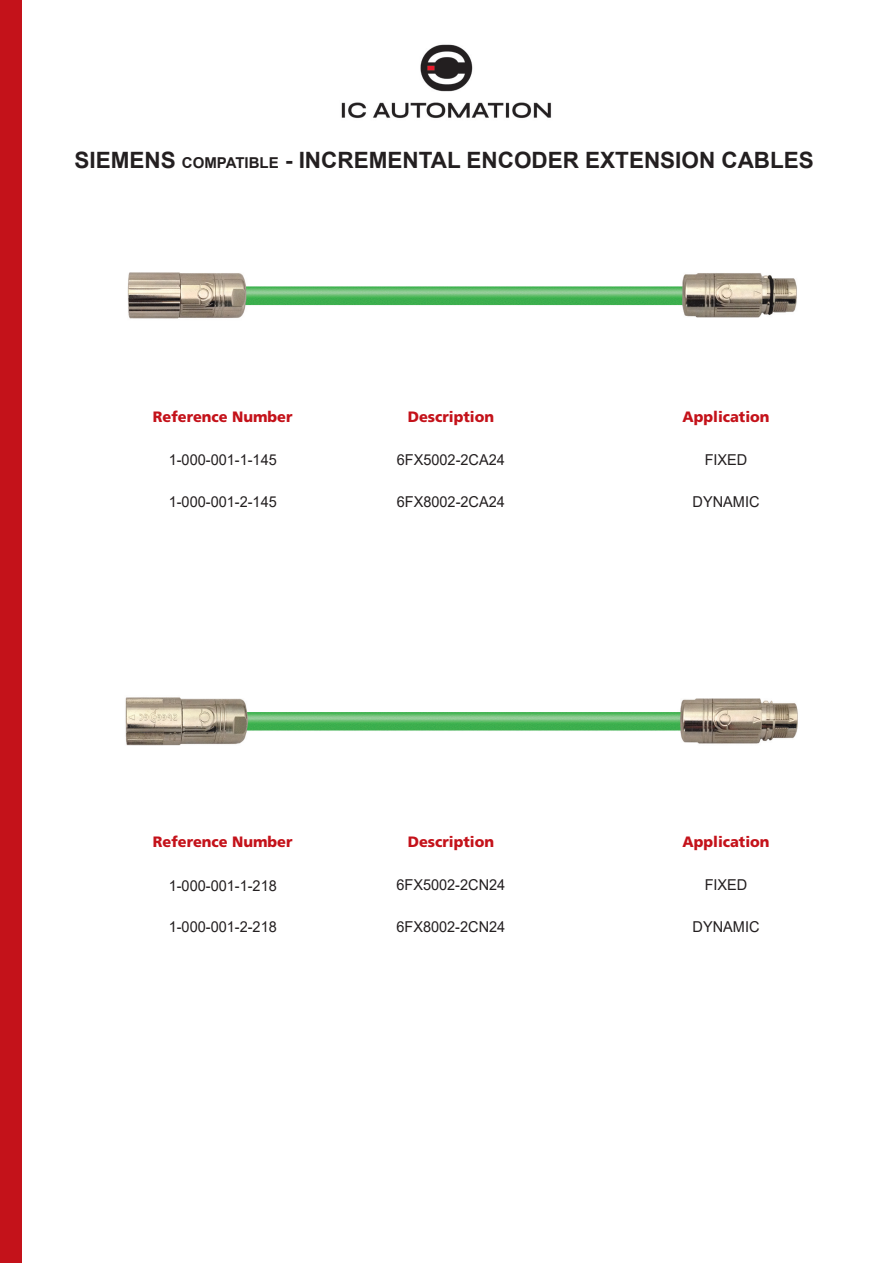
<style>
.page{position:relative;width:893px;height:1263px;background:#fff}
.page>*{position:absolute;margin:0;border:0;box-sizing:border-box;transform-origin:0 0}
.t1{font:700 22.5px "Arial";color:#231f20}
.t2{font:15px "Arial";color:#231f20}
.t3{font:900 15px "Frutiger LT Std";color:#c4121a}
.s1{font-size:15px}
</style>
<div class="page">
<img style="left:341px;top:44px;width:210px;height:74px">
<div style="left:0;top:0;width:21px;height:1263px;background:#c4121a"></div>
<img style="left:127px;top:272px;width:670px;height:47px">
<img style="left:125px;top:697px;width:673px;height:49px">
<p class="t1" style="left:74px;top:144px;width:741px">SIEMENS <span class="s1">COMPATIBLE</span> - INCREMENTAL ENCODER EXTENSION CABLES</p>
<p class="t3" style="left:153px;top:408px;width:141px">Reference Number</p>
<p class="t3" style="left:408px;top:407px;width:88px">Description</p>
<p class="t3" style="left:682px;top:407px;width:89px">Application</p>
<p class="t2" style="left:169px;top:450px;width:110px">1-000-001-1-145</p>
<p class="t2" style="left:397px;top:449px;width:110px">6FX5002-2CA24</p>
<p class="t2" style="left:705px;top:449px;width:44px">FIXED</p>
<p class="t2" style="left:169px;top:491px;width:110px">1-000-001-2-145</p>
<p class="t2" style="left:397px;top:491px;width:110px">6FX8002-2CA24</p>
<p class="t2" style="left:693px;top:491px;width:68px">DYNAMIC</p>
<p class="t3" style="left:153px;top:833px;width:141px">Reference Number</p>
<p class="t3" style="left:408px;top:833px;width:88px">Description</p>
<p class="t3" style="left:682px;top:833px;width:89px">Application</p>
<p class="t2" style="left:169px;top:875px;width:110px">1-000-001-1-218</p>
<p class="t2" style="left:396px;top:875px;width:110px">6FX5002-2CN24</p>
<p class="t2" style="left:705px;top:875px;width:44px">FIXED</p>
<p class="t2" style="left:169px;top:917px;width:110px">1-000-001-2-218</p>
<p class="t2" style="left:396px;top:916px;width:110px">6FX8002-2CN24</p>
<p class="t2" style="left:693px;top:916px;width:68px">DYNAMIC</p>
</div>
